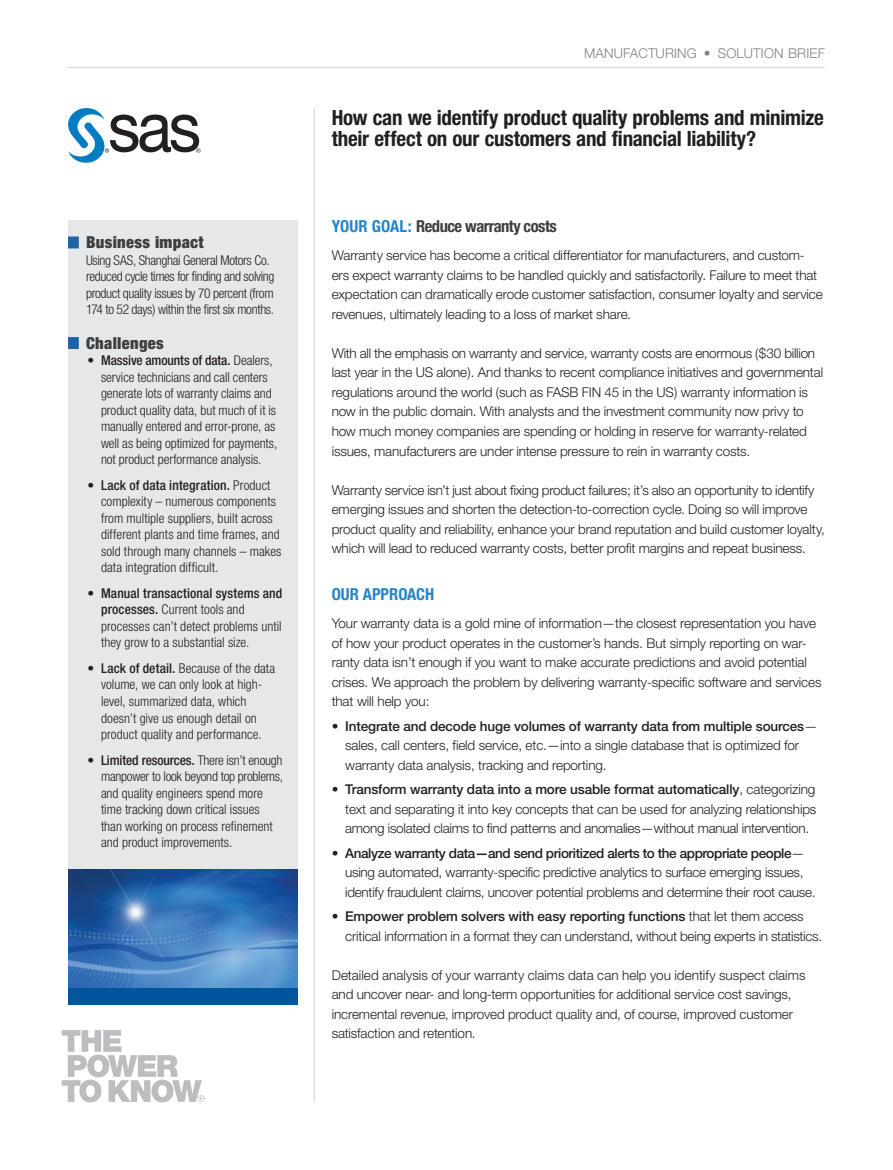
<style>
.page{position:relative;width:893px;height:1170px;background:#fff}
.page>*{position:absolute;margin:0;border:0;box-sizing:border-box;transform-origin:0 0}
.Headline__Page_1{font:700 condensed 21px/21px "Helvetica Neue";letter-spacing:-.01em;color:#231f20}
.Subhd_1__Body-Caps{font:700 condensed 16.5px "Helvetica Neue";letter-spacing:-.03em;color:#3e3e3f}
.Sidebar_Subhd_1__Blu{font:900 condensed 16.5px "Helvetica Neue";letter-spacing:.02em;color:#3e3e3f}
.Subhd_1__Body-Caps-2{font:700 condensed 16.5px "Helvetica Neue";color:#2585c6}
.Body{font:300 13.5px/19.5px "Helvetica Neue";letter-spacing:-.01em;color:#231f20}
.Sidebar_Bullet_list{font:300 condensed 13.5px/16.5px "Helvetica Neue";color:#231f20}
.Bullet_lists__Body{font:300 13.5px/19.5px "Helvetica Neue";letter-spacing:-.02em;color:#231f20}
.Body_before_bullet{font:300 13.5px/19.5px "Helvetica Neue";letter-spacing:-.01em;color:#231f20}
.Bullet_lists__last_b{font:300 13.5px/19.5px "Helvetica Neue";letter-spacing:-.015em;color:#231f20}
.Sidebar_body_text{font:300 condensed 13.5px/16.5px "Helvetica Neue";letter-spacing:-.025em;color:#231f20}
.t1{font:300 13.5px "Helvetica Neue";letter-spacing:.01em;color:#808285}
.s1{font-weight:500}
.s2{color:#2585c6}
</style>
<div class="page">
<hr style="left:68px;top:67px;width:757px;height:1px;background:#d1d2d4">
<hr style="left:314px;top:108px;width:1px;height:993px;background:#d1d2d4">
<svg style="left:62px;top:1030px;width:143px;height:72px"></svg>
<svg style="left:68px;top:108px;width:132px;height:55px"></svg>
<div style="left:68px;top:220px;width:230px;height:677px;background:#e6e7e9"></div>
<div style="left:68px;top:236px;width:11px;height:12px;background:#1d64a6"></div>
<div style="left:68px;top:337px;width:11px;height:12px;background:#1d64a6"></div>
<img style="left:68px;top:869px;width:230px;height:118px">
<div style="left:68px;top:987px;width:230px;height:17px;background:#01559b"></div>
<p class="Sidebar_Subhd_1__Blu" style="left:86px;top:232px;width:119px">Business impact</p>
<p class="Sidebar_body_text" style="left:86px;top:251px;width:190px">Using SAS, Shanghai General Motors Co. reduced cycle times for finding and solving product quality issues by 70 percent (from 174 to 52 days) within the first six months.</p>
<p class="Sidebar_Subhd_1__Blu" style="left:86px;top:333px;width:79px">Challenges</p>
<p class="Sidebar_Bullet_list" style="left:101px;top:352px;width:178px;text-indent:-14px">• <span class="s1">Massive amounts of data.</span> Dealers, service technicians and call centers generate lots of warranty claims and product quality data, but much of it is manually entered and error-prone, as well as being optimized for payments, not product performance analysis.</p>
<p class="Sidebar_Bullet_list" style="left:101px;top:476px;width:182px;text-indent:-14px"><span class="s1">• Lack of data integration.</span> Product complexity – numerous components from multiple suppliers, built across different plants and time frames, and sold through many channels – makes data integration difficult.</p>
<p class="Sidebar_Bullet_list" style="left:101px;top:584px;width:183px;text-indent:-14px"><span class="s1">• Manual transactional systems and processes.</span> Current tools and processes can’t detect problems until they grow to a substantial size.</p>
<p class="Sidebar_Bullet_list" style="left:101px;top:659px;width:176px;text-indent:-14px"><span class="s1">• Lack of detail.</span> Because of the data volume, we can only look at high&shy;level, summarized data, which doesn’t give us enough detail on product quality and performance.</p>
<p class="Sidebar_Bullet_list" style="left:101px;top:751px;width:184px;text-indent:-14px"><span class="s1">• Limited resources.</span> There isn’t enough manpower to look beyond top problems, and quality engineers spend more time tracking down critical issues than working on process refinement and product improvements.</p>
<p class="t1" style="left:584px;top:45px;width:242px">MANUFACTURING • SOLUTION BRIEF</p>
<p class="Headline__Page_1" style="left:332px;top:106px;width:494px">How can we identify product quality problems and minimize their effect on our customers and financial liability?</p>
<p class="Subhd_1__Body-Caps" style="left:332px;top:216px;width:227px"><span class="s2">YOUR GOAL:</span> Reduce warranty costs</p>
<p class="Body" style="left:332px;top:245px;width:493px">Warranty service has become a critical differentiator for manufacturers, and custom&shy;ers expect warranty claims to be handled quickly and satisfactorily. Failure to meet that expectation can dramatically erode customer satisfaction, consumer loyalty and service revenues, ultimately leading to a loss of market share.</p>
<p class="Body" style="left:332px;top:343px;width:493px">With all the emphasis on warranty and service, warranty costs are enormous ($30 billion last year in the US alone). And thanks to recent compliance initiatives and governmental regulations around the world (such as FASB FIN 45 in the US) warranty information is now in the public domain. With analysts and the investment community now privy to how much money companies are spending or holding in reserve for warranty-related issues, manufacturers are under intense pressure to rein in warranty costs.</p>
<p class="Body" style="left:332px;top:479px;width:495px">Warranty service isn’t just about fixing product failures; it’s also an opportunity to identify emerging issues and shorten the detection-to-correction cycle. Doing so will improve product quality and reliability, enhance your brand reputation and build customer loyalty, which will lead to reduced warranty costs, better profit margins and repeat business.</p>
<p class="Subhd_1__Body-Caps-2" style="left:332px;top:583px;width:104px">OUR APPROACH</p>
<p class="Body_before_bullet" style="left:332px;top:613px;width:491px">Your warranty data is a gold mine of information—the closest representation you have of how your product operates in the customer’s hands. But simply reporting on war&shy;ranty data isn’t enough if you want to make accurate predictions and avoid potential crises. We approach the problem by delivering warranty-specific software and services that will help you:</p>
<p class="Bullet_lists__Body" style="left:345px;top:716px;width:474px;text-indent:-14px">• <span class="s1">Integrate and decode huge volumes of warranty data from multiple sources</span>— sales, call centers, field service, etc.—into a single database that is optimized for warranty data analysis, tracking and reporting.</p>
<p class="Bullet_lists__Body" style="left:345px;top:779px;width:473px;text-align:justify;text-indent:-14px">• <span class="s1">Transform warranty data into a more usable format automatically</span>, categorizing text and separating it into key concepts that can be used for analyzing relationships among isolated claims to find patterns and anomalies—without manual intervention.</p>
<p class="Bullet_lists__Body" style="left:345px;top:842px;width:472px;text-indent:-14px">• <span class="s1">Analyze warranty data—and send prioritized alerts to the appropriate people</span>— using automated, warranty-specific predictive analytics to surface emerging issues, identify fraudulent claims, uncover potential problems and determine their root cause.</p>
<p class="Bullet_lists__last_b" style="left:345px;top:906px;width:478px;text-indent:-14px">• <span class="s1">Empower problem solvers with easy reporting functions</span> that let them access critical information in a format they can understand, without being experts in statistics.</p>
<p class="Body" style="left:332px;top:964px;width:475px">Detailed analysis of your warranty claims data can help you identify suspect claims and uncover near- and long-term opportunities for additional service cost savings, incremental revenue, improved product quality and, of course, improved customer satisfaction and retention.</p>
</div>
